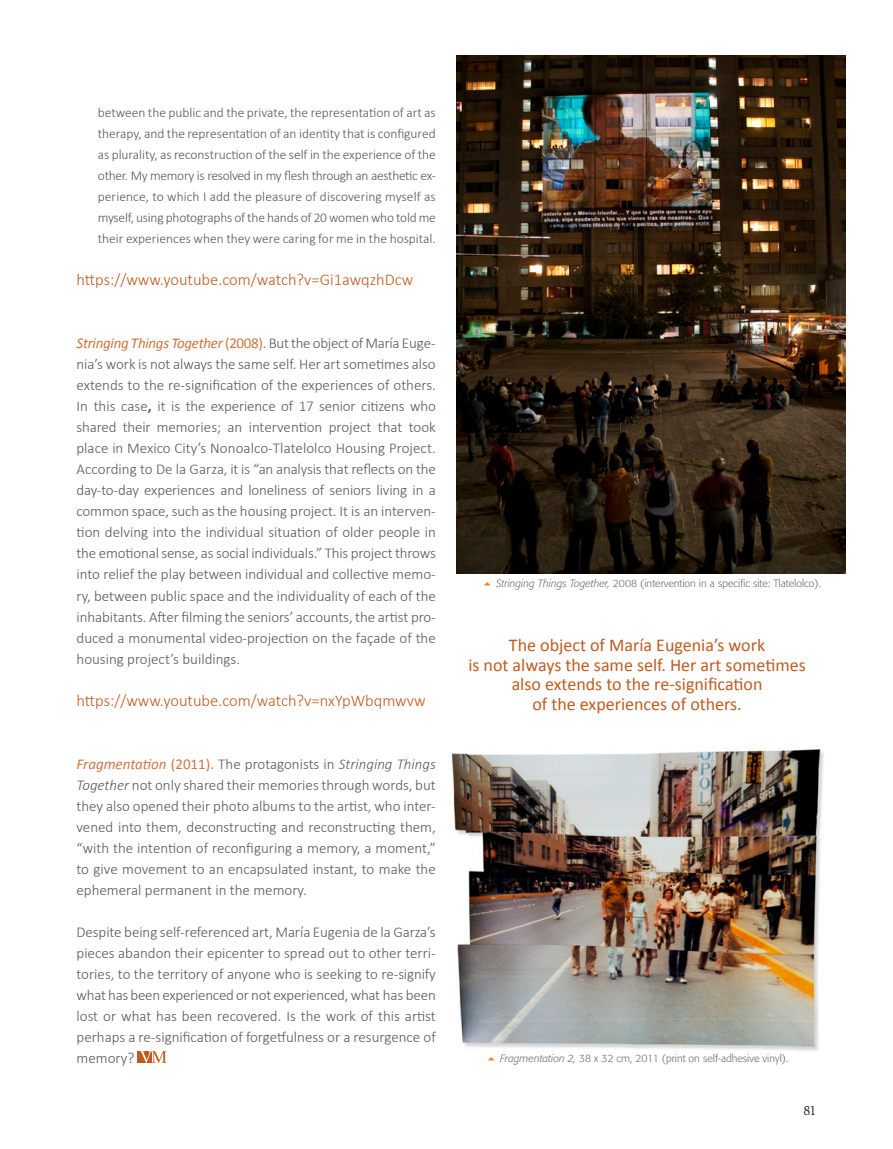
<style>
.page{position:relative;width:893px;height:1149px;background:#fff}
.page>*{position:absolute;margin:0;border:0;box-sizing:border-box;transform-origin:0 0}
.balazos{font:18px/19.5px "Calibri";color:#bf5b20;text-align:center}
.texto_2{font:300 16.5px "Calibri";color:#bf5b20}
.texto_2-2{font:300 15px/21px "Calibri";color:#57585a;text-align:justify}
.bando{font:300 13.5px/21px "Calibri";color:#57585a;text-align:justify}
.t1{font:13.5px "Slimbach";color:#231f20}
.crédito_foto{font:300 10.5px "Formata";color:#6c6d70}
.s1{font-weight:400;font-style:italic;color:#ca7541}
.s2{font-weight:400;color:#ca7541}
.s3{font-weight:700}
.s4{font-style:italic}
</style>
<div class="page">
<div style="left:138px;top:1050px;width:14px;height:12px;background:#bf5b20"></div>
<svg style="left:140px;top:1050px;width:27px;height:12px"></svg>
<img style="left:456px;top:55px;width:390px;height:518px">
<img style="left:451px;top:748px;width:373px;height:303px">
<p class="bando" style="left:98px;top:101px;width:340px">between the public and the private, the representation of art as therapy, and the representation of an identity that is configured as plurality, as reconstruction of the self in the experience of the other. My memory is resolved in my flesh through an aesthetic ex&shy;perience, to which I add the pleasure of discovering myself as myself, using photographs of the hands of 20 women who told me their experiences when they were caring for me in the hospital.</p>
<p class="texto_2" style="left:77px;top:269px;width:338px">https://www.youtube.com/watch?v=Gi1awqzhDcw</p>
<p class="texto_2-2" style="left:77px;top:332px;width:361px"><span class="s1">Stringing Things Together</span> <span class="s2">(2008).</span> But the object of María Euge&shy;nia’s work is not always the same self. Her art sometimes also extends to the re-signification of the experiences of others.<br>In this case<span class="s3">,</span> it is the experience of 17 senior citizens who shared their memories; an intervention project that took place in Mexico City’s Nonoalco-Tlatelolco Housing Project.<br>According to De la Garza, it is “an analysis that reflects on the day-to-day experiences and loneliness of seniors living in a common space, such as the housing project. It is an interven&shy;tion delving into the individual situation of older people in the emotional sense, as social individuals.” This project throws into relief the play between individual and collective memo&shy;ry, between public space and the individuality of each of the inhabitants. After filming the seniors’ accounts, the artist pro&shy;duced a monumental video-projection on the façade of the housing project’s buildings.</p>
<p class="texto_2" style="left:77px;top:689px;width:351px">https://www.youtube.com/watch?v=nxYpWbqmwvw</p>
<p class="texto_2-2" style="left:77px;top:752px;width:361px"><span class="s1">Fragmentation</span> <span class="s2">(2011).</span> The protagonists in <span class="s4">Stringing Things Together</span> not only shared their memories through words, but they also opened their photo albums to the artist, who inter&shy;vened into them, deconstructing and reconstructing them, “with the intention of reconfiguring a memory, a moment,” to give movement to an encapsulated instant, to make the ephemeral permanent in the memory.</p>
<p class="texto_2-2" style="left:77px;top:920px;width:361px">Despite being self-referenced art, María Eugenia de la Garza’s pieces abandon their epicenter to spread out to other terri&shy;tories, to the territory of anyone who is seeking to re-signify what has been experienced or not experienced, what has been lost or what has been recovered. Is the work of this artist perhaps a re-signification of forgetfulness or a resurgence of memory?</p>
<p class="crédito_foto" style="left:496px;top:576px;width:326px"><span class="s4">Stringing Things Together,</span> 2008 (intervention in a specific site: Tlatelolco).</p>
<p class="balazos" style="left:509px;top:635px;width:258px">The object of María Eugenia’s work</p>
<p class="balazos" style="left:468px;top:655px;width:339px">is not always the same self. Her art sometimes also extends to the re-signification</p>
<p class="balazos" style="left:532px;top:694px;width:211px">of the experiences of others.</p>
<p class="crédito_foto" style="left:500px;top:1051px;width:289px"><span class="s4">Fragmentation 2,</span> 38 x 32 cm, 2011 (print on self-adhesive vinyl).</p>
<p class="t1" style="left:803px;top:1102px;width:15px">81</p>
</div>
